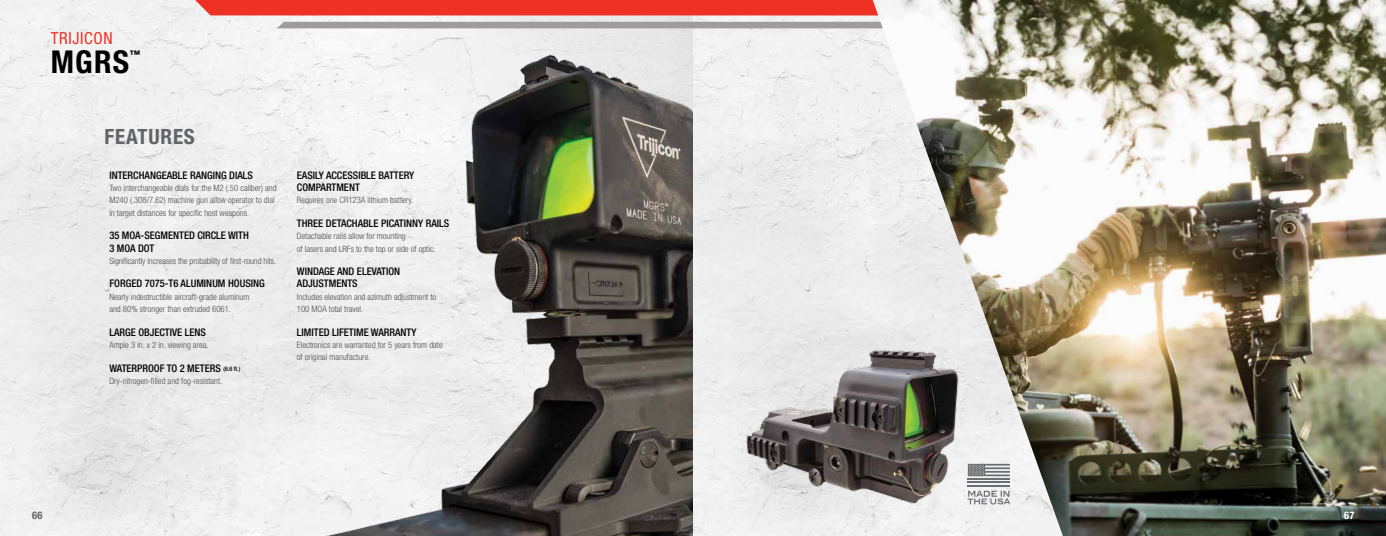
<style>
.page{position:relative;width:1386px;height:536px;background:#fff}
.page>*{position:absolute;margin:0;border:0;box-sizing:border-box;transform-origin:0 0}
.t1{font:700 condensed 31.5px "Helvetica Neue LT Std";color:#000}
.t2{font:700 condensed 21px "Helvetica Neue LT Std";letter-spacing:.04em;color:#636466}
.t3{font:condensed 16.62px "Helvetica Neue LT Std";letter-spacing:.04em;color:#ee3124}
.t4{font:500 condensed 10.5px/12.2px "Helvetica Neue LT Std";color:#000}
.t5{font:700 condensed 10.5px "Helvetica Neue LT Std";color:#636466}
.t6{font:700 condensed 10.5px "Helvetica Neue LT Std";color:#fff}
.t7{font:700 condensed 10.5px "Helvetica Neue LT Std";color:#000}
.t8{font:300 condensed 8.75px/12.2px "Helvetica Neue LT Std";color:#4d4d4f}
.s1{font-size:6.12px}
</style>
<div class="page">
<img style="left:0;top:0;width:873px;height:536px">
<div style="left:277px;top:22px;width:596px;height:6px;background:#9f9c9d"></div>
<div style="left:195px;top:0;width:678px;height:15px;background:#ee3124"></div>
<img style="left:293px;top:50px;width:400px;height:486px">
<img style="left:873px;top:0;width:513px;height:536px">
<img style="left:733px;top:338px;width:235px;height:176px">
<svg style="left:968px;top:490px;width:42px;height:14px"></svg>
<svg style="left:968px;top:463px;width:42px;height:13px"></svg>
<hr style="left:968px;top:478px;width:42px;height:1px;background:#6d6e71">
<hr style="left:968px;top:481px;width:42px;height:2px;background:#6d6e71">
<hr style="left:968px;top:485px;width:42px;height:1px;background:#6d6e71">
<h3 class="t3" style="left:51px;top:29px;width:63px">TRIJICON</h3>
<h1 class="t1" style="left:51px;top:42px;width:80px">MGRS</h1>
<p class="t7" style="left:130px;top:47px;width:12px">™</p>
<h2 class="t2" style="left:105px;top:124px;width:92px">FEATURES</h2>
<p class="t4" style="left:109px;top:169px;width:145px">INTERCHANGEABLE RANGING DIALS</p>
<p class="t8" style="left:109px;top:182px;width:169px">Two interchangeable dials for the M2 (.50 caliber) and<br>M240 (.308/7.62) machine gun allow operator to dial in target distances for specific host weapons.</p>
<p class="t4" style="left:109px;top:229px;width:141px">35 MOA-SEGMENTED CIRCLE WITH<br>3 MOA DOT</p>
<p class="t8" style="left:109px;top:254px;width:168px">Significantly increases the probability of first-round hits.</p>
<p class="t4" style="left:109px;top:277px;width:157px">FORGED 7075-T6 ALUMINUM HOUSING</p>
<p class="t8" style="left:109px;top:290px;width:142px">Nearly indestructible aircraft-grade aluminum and 80% stronger than extruded 6061.</p>
<p class="t4" style="left:109px;top:325px;width:98px">LARGE OBJECTIVE LENS</p>
<p class="t8" style="left:109px;top:338px;width:101px">Ample 3 in. x 2 in. viewing area.</p>
<p class="t4" style="left:109px;top:361px;width:132px">WATERPROOF TO 2 METERS <span class="s1">(6.6 ft.)</span></p>
<p class="t8" style="left:109px;top:374px;width:115px">Dry-nitrogen-filled and fog-resistant.</p>
<p class="t4" style="left:297px;top:169px;width:119px">EASILY ACCESSIBLE BATTERY<br>COMPARTMENT</p>
<p class="t8" style="left:297px;top:194px;width:118px">Requires one CR123A lithium battery.</p>
<p class="t4" style="left:297px;top:217px;width:154px">THREE DETACHABLE PICATINNY RAILS</p>
<p class="t8" style="left:297px;top:230px;width:140px">Detachable rails allow for mounting<br>of lasers and LRFs to the top or side of optic.</p>
<p class="t4" style="left:297px;top:265px;width:105px">WINDAGE AND ELEVATION<br>ADJUSTMENTS</p>
<p class="t8" style="left:297px;top:290px;width:141px">Includes elevation and azimuth adjustment to<br>100 MOA total travel.</p>
<p class="t4" style="left:297px;top:325px;width:121px">LIMITED LIFETIME WARRANTY</p>
<p class="t8" style="left:297px;top:338px;width:147px">Electronics are warranted for 5 years from date of original manufacture.</p>
<p class="t5" style="left:32px;top:508px;width:12px">66</p>
<p class="t6" style="left:1344px;top:508px;width:12px">67</p>
</div>
